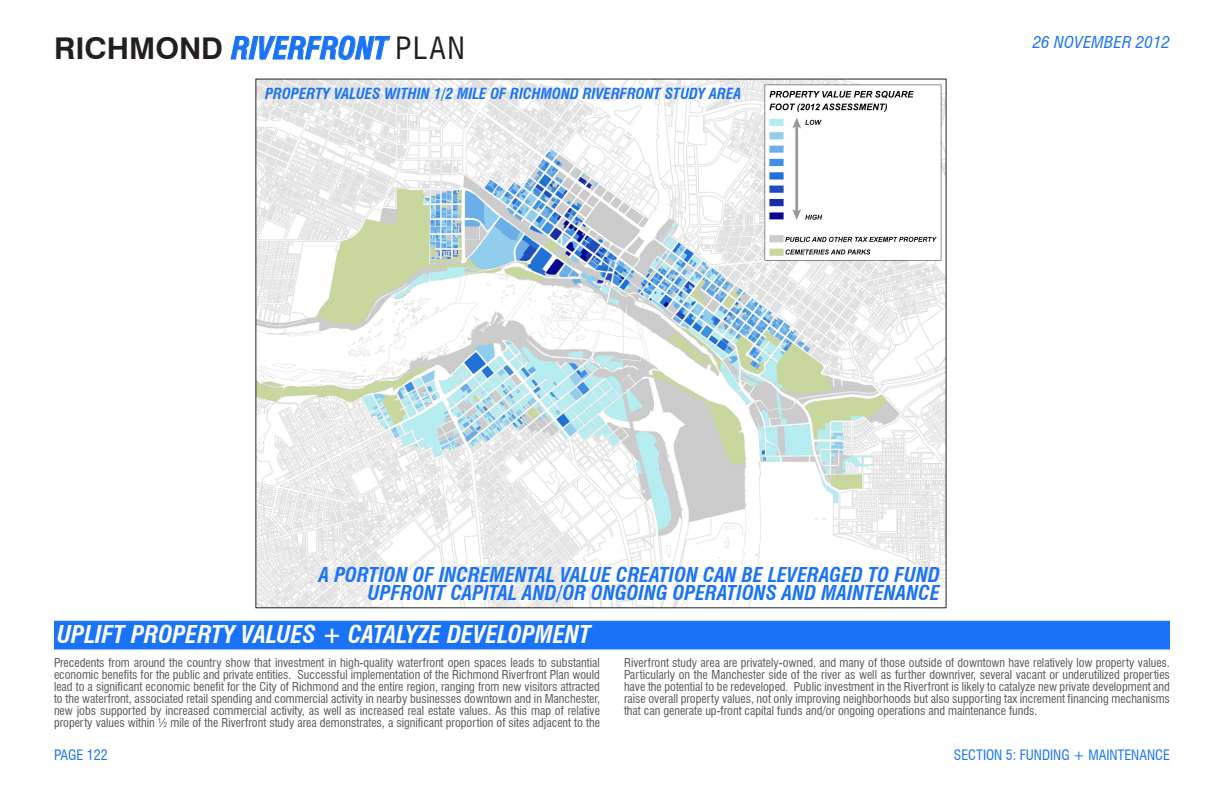
<style>
.page{position:relative;width:1224px;height:792px;background:#fff}
.page>*{position:absolute;margin:0;border:0;box-sizing:border-box;transform-origin:0 0}
.t1{font:italic 700 condensed 30px "Swiss 721 BT";color:#1a73f7}
.t2{font:italic 700 condensed 24px "Swiss 721 BT";color:#fffeff}
.t3{font:italic 700 condensed 20px/18px "Swiss 721 BT";color:#1a73f7;text-align:right}
.t4{font:italic condensed 16px "Swiss 721 BT";letter-spacing:.01em;color:#1a73f7;scale:1.05 1}
.t5{font:italic 700 condensed 15px "Swiss 721 BT";color:#1a73f7}
.t6{font:condensed 14px "Swiss 721 BT";color:#1a73f7}
.t7{font:condensed 12px/12px "Swiss 721 BT";color:#595759;text-align:justify}
.s1{font-style:normal;font-stretch:normal;color:#231f20}
.s2{font-weight:400;font-style:normal;color:#231f20}
</style>
<div class="page">
<img style="left:255px;top:78px;width:692px;height:531px">
<svg style="left:231px;top:35px;width:159px;height:26px"></svg>
<div style="left:54px;top:621px;width:1116px;height:29px;background:#1a73f7;border:1px solid #1a73f7"></div>
<h1 class="t1" style="left:54px;top:30px;width:412px"><span class="s1">RICHMOND</span> RIVERFRONT <span class="s2">PLAN</span></h1>
<p class="t5" style="left:265px;top:84px;width:478px">PROPERTY VALUES WITHIN 1/2 MILE OF RICHMOND RIVERFRONT STUDY AREA</p>
<h3 class="t4" style="left:1033px;top:33px;width:132px">26 NOVEMBER 2012</h3>
<p class="t3" style="left:319px;top:566px;width:623px">A PORTION OF INCREMENTAL VALUE CREATION CAN BE LEVERAGED TO FUND<br>UPFRONT CAPITAL AND/OR ONGOING OPERATIONS AND MAINTENANCE</p>
<p class="t2" style="left:57px;top:620px;width:535px">UPLIFT PROPERTY VALUES + CATALYZE DEVELOPMENT</p>
<p class="t7" style="left:54px;top:657px;width:548px">Precedents from around the country show that investment in high-quality waterfront open spaces leads to substantial economic benefits for the public and private entities. Successful implementation of the Richmond Riverfront Plan would lead to a significant economic benefit for the City of Richmond and the entire region, ranging from new visitors attracted to the waterfront, associated retail spending and commercial activity in nearby businesses downtown and in Manchester, new jobs supported by increased commercial activity, as well as increased real estate values. As this map of relative property values within ½ mile of the Riverfront study area demonstrates, a significant proportion of sites adjacent to the</p>
<p class="t6" style="left:54px;top:746px;width:55px">PAGE 122</p>
<p class="t7" style="left:624px;top:657px;width:547px">Riverfront study area are privately-owned, and many of those outside of downtown have relatively low property values.<br>Particularly on the Manchester side of the river as well as further downriver, several vacant or underutilized properties have the potential to be redeveloped. Public investment in the Riverfront is likely to catalyze new private development and raise overall property values, not only improving neighborhoods but also supporting tax increment financing mechanisms that can generate up-front capital funds and/or ongoing operations and maintenance funds.</p>
<p class="t6" style="left:954px;top:746px;width:218px">SECTION 5: FUNDING + MAINTENANCE</p>
</div>
